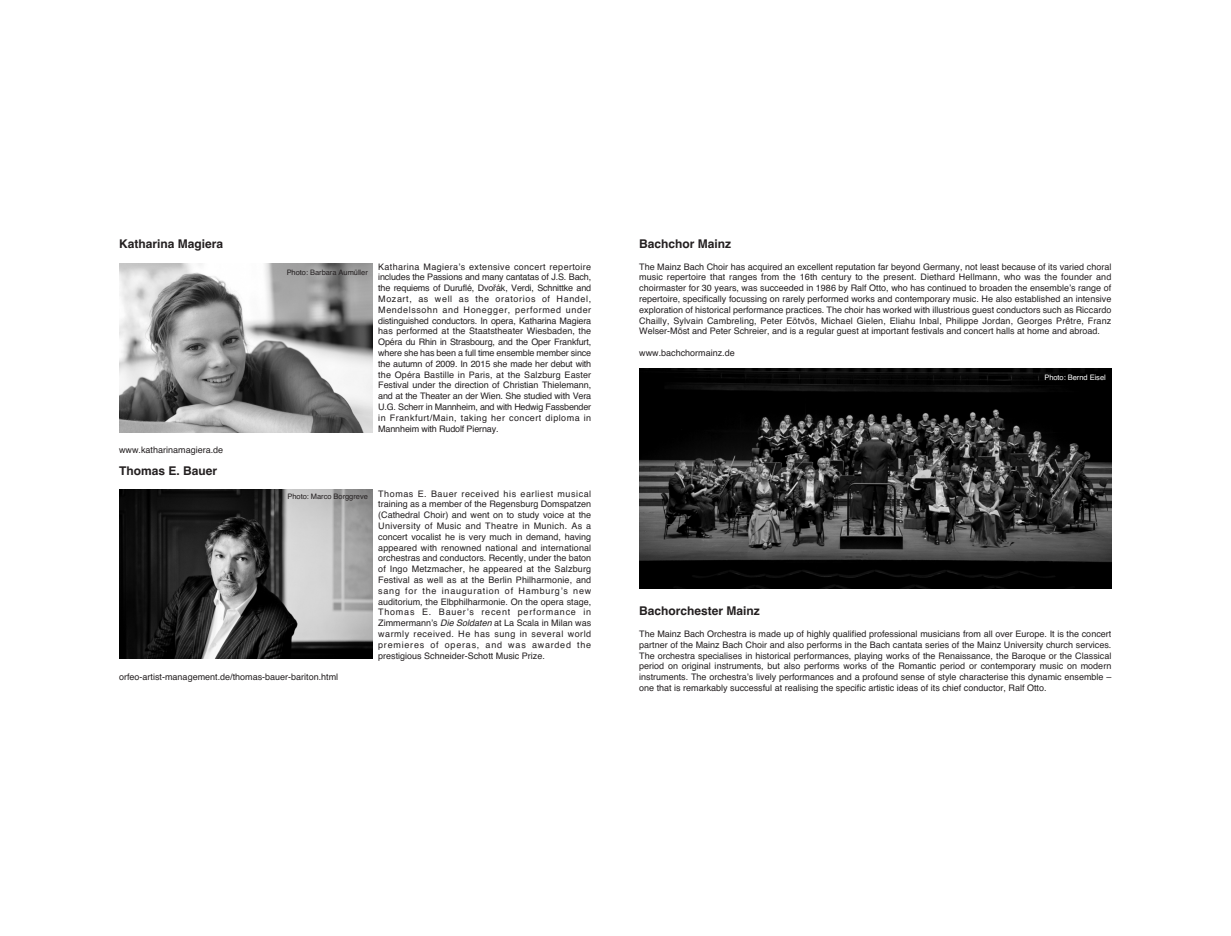
<style>
.page{position:relative;width:1231px;height:936px;background:#fff}
.page>*{position:absolute;margin:0;border:0;box-sizing:border-box;transform-origin:0 0}
.t1{font:700 12px "Helvetica";color:#231f20}
.t2{font:9px/10.8px "Helvetica";color:#231f20;text-align:justify}
.t3{font:7.5px "Helvetica";letter-spacing:-.005em;color:#231f20}
.t4{font:7.5px "Helvetica";letter-spacing:-.005em;color:#fff}
.s1{font-style:italic}
</style>
<div class="page">
<img style="left:119px;top:489px;width:253px;height:169px">
<img style="left:639px;top:368px;width:472px;height:220px">
<img style="left:119px;top:263px;width:253px;height:169px">
<h1 class="t1" style="left:119px;top:237px;width:106px">Katharina Magiera</h1>
<p class="t3" style="left:287px;top:268px;width:83px">Photo: Barbara Aumul̈ler</p>
<p class="t2" style="left:119px;top:444px;width:106px">www.katharinamagiera.de</p>
<h1 class="t1" style="left:119px;top:463px;width:100px">Thomas E. Bauer</h1>
<p class="t3" style="left:287px;top:491px;width:82px">Photo: Marco Borggreve</p>
<p class="t2" style="left:119px;top:671px;width:221px">orfeo-artist-management.de/thomas-bauer-bariton.html</p>
<p class="t2" style="left:378px;top:261px;width:214px">Katharina Magiera’s extensive concert repertoire includes the Passions and many cantatas of J.S. Bach, the requiems of Duruflé, Dvořák, Verdi, Schnittke and Mozart, as well as the oratorios of Handel, Mendelssohn and Honegger, performed under distinguished conductors. In opera, Katharina Magiera has performed at the Staatstheater Wiesbaden, the Opéra du Rhin in Strasbourg, and the Oper Frankfurt, where she has been a full time ensemble member since the autumn of 2009. In 2015 she made her debut with the Opéra Bastille in Paris, at the Salzburg Easter Festival under the direction of Christian Thielemann, and at the Theater an der Wien. She studied with Vera U.G. Scherr in Mannheim, and with Hedwig Fassbender in Frankfurt/Main, taking her concert diploma in Mannheim with Rudolf Piernay.</p>
<p class="t2" style="left:378px;top:488px;width:214px">Thomas E. Bauer received his earliest musical training as a member of the Regensburg Domspatzen (Cathedral Choir) and went on to study voice at the University of Music and Theatre in Munich. As a concert vocalist he is very much in demand, having appeared with renowned national and international orchestras and conductors. Recently, under the baton of Ingo Metzmacher, he appeared at the Salzburg Festival as well as at the Berlin Philharmonie, and sang for the inauguration of Hamburg’s new auditorium, the Elbphilharmonie. On the opera stage, Thomas E. Bauer’s recent performance in Zimmermann’s <span class="s1">Die Soldaten</span> at La Scala in Milan was warmly received. He has sung in several world premieres of operas, and was awarded the prestigious Schneider-Schott Music Prize.</p>
<h1 class="t1" style="left:639px;top:237px;width:94px">Bachchor Mainz</h1>
<p class="t2" style="left:639px;top:261px;width:473px">The Mainz Bach Choir has acquired an excellent reputation far beyond Germany, not least because of its varied choral music repertoire that ranges from the 16th century to the present. Diethard Hellmann, who was the founder and choirmaster for 30 years, was succeeded in 1986 by Ralf Otto, who has continued to broaden the ensemble’s range of repertoire, specifically focussing on rarely performed works and contemporary music. He also established an intensive exploration of historical performance practices. The choir has worked with illustrious guest conductors such as Riccardo Chailly, Sylvain Cambreling, Peter Eötvös, Michael Gielen, Eliahu Inbal, Philippe Jordan, Georges Prêtre, Franz Welser-Möst and Peter Schreier, and is a regular guest at important festivals and concert halls at home and abroad.</p>
<p class="t2" style="left:639px;top:347px;width:97px">www.bachchormainz.de</p>
<p class="t4" style="left:1044px;top:373px;width:63px">Photo: Bernd Eisel</p>
<h1 class="t1" style="left:639px;top:604px;width:122px">Bachorchester Mainz</h1>
<p class="t2" style="left:639px;top:628px;width:473px">The Mainz Bach Orchestra is made up of highly qualified professional musicians from all over Europe. It is the concert partner of the Mainz Bach Choir and also performs in the Bach cantata series of the Mainz University church services.<br>The orchestra specialises in historical performances, playing works of the Renaissance, the Baroque or the Classical period on original instruments, but also performs works of the Romantic period or contemporary music on modern instruments. The orchestra’s lively performances and a profound sense of style characterise this dynamic ensemble – one that is remarkably successful at realising the specific artistic ideas of its chief conductor, Ralf Otto.</p>
</div>
